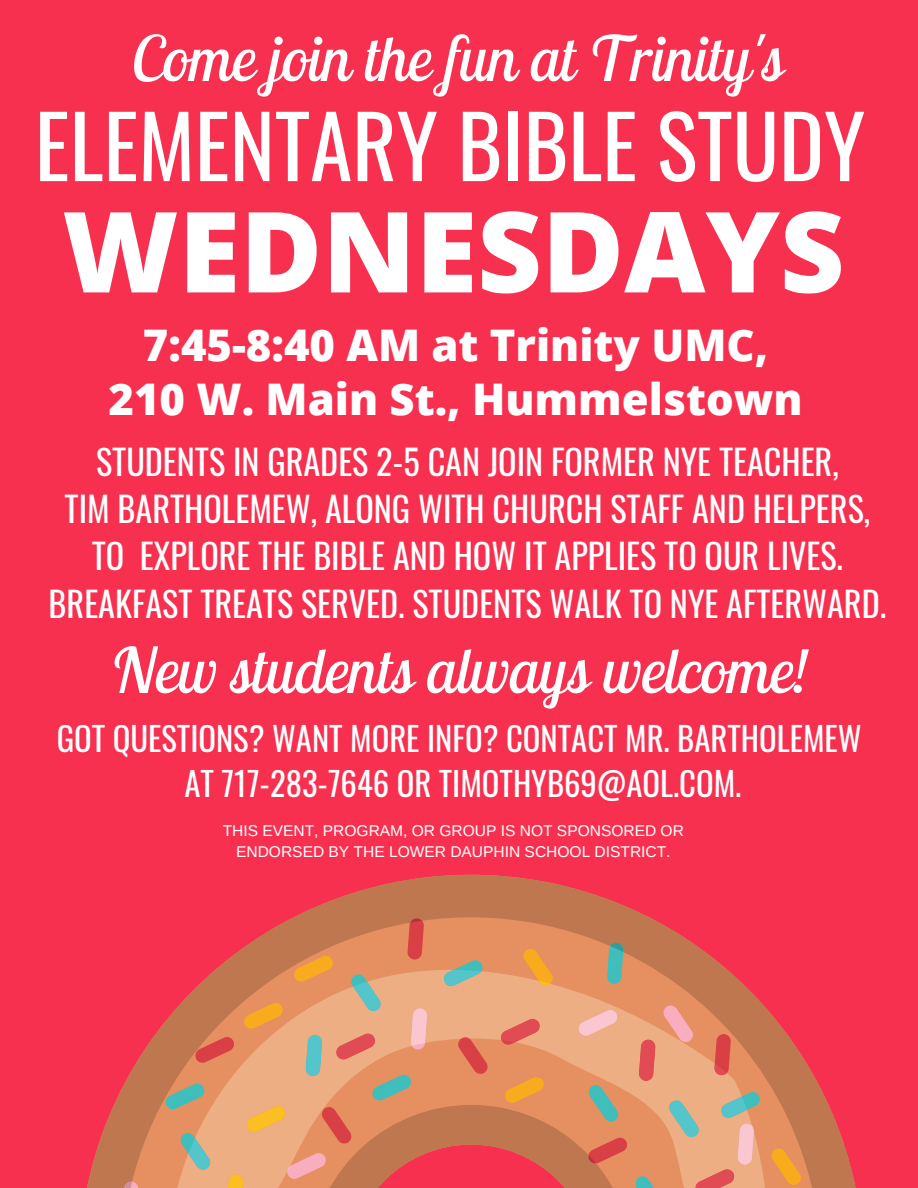
<style>
.page{position:relative;width:918px;height:1188px;background:#f83050}
.page>*{position:absolute;margin:0;border:0;box-sizing:border-box;transform-origin:0 0}
.t1{font:800 112.05px "Open Sans";color:#fff}
.t2{font:85.65px "Oswald";color:#fff}
.t3{font:italic 62.4px "Lobster Two";color:#fff}
.t4{font:800 43.65px/54px "Open Sans";color:#fff;text-align:center}
.t5{font:34.2px/47.2px "Oswald";color:#fff;text-align:center}
.t6{font:32.7px/45px "Oswald";color:#fff;text-align:center}
.t7{font:15.6px/21.3px "Arimo";color:#fff;text-align:center}
</style>
<div class="page">
<svg style="left:294px;top:874px;width:354px;height:43px;fill:#be774f"></svg>
<svg style="left:837px;top:1125px;width:19px;height:63px"></svg>
<svg style="left:87px;top:917px;width:750px;height:271px"></svg>
<h3 class="t3" style="left:131px;top:19px;width:653px">Come join the fun at Trinity's</h3>
<h2 class="t2" style="left:35px;top:79px;width:832px">ELEMENTARY BIBLE STUDY</h2>
<h1 class="t1" style="left:62px;top:173px;width:784px">WEDNESDAYS</h1>
<p class="t4" style="left:109px;top:317px;width:696px">7:45-8:40 AM at Trinity UMC,<br>210 W. Main St., Hummelstown</p>
<p class="t5" style="left:49px;top:437px;width:839px">STUDENTS IN GRADES 2-5 CAN JOIN FORMER NYE TEACHER,<br>TIM BARTHOLEMEW, ALONG WITH CHURCH STAFF AND HELPERS, TO EXPLORE THE BIBLE AND HOW IT APPLIES TO OUR LIVES.<br>BREAKFAST TREATS SERVED. STUDENTS WALK TO NYE AFTERWARD.</p>
<h3 class="t3" style="left:111px;top:631px;width:699px">New students always welcome!</h3>
<p class="t6" style="left:57px;top:714px;width:806px">GOT QUESTIONS? WANT MORE INFO? CONTACT MR. BARTHOLEMEW<br>AT 717-283-7646 OR TIMOTHYB69@AOL.COM.</p>
<p class="t7" style="left:223px;top:820px;width:463px">THIS EVENT, PROGRAM, OR GROUP IS NOT SPONSORED OR<br>ENDORSED BY THE LOWER DAUPHIN SCHOOL DISTRICT.</p>
</div>
